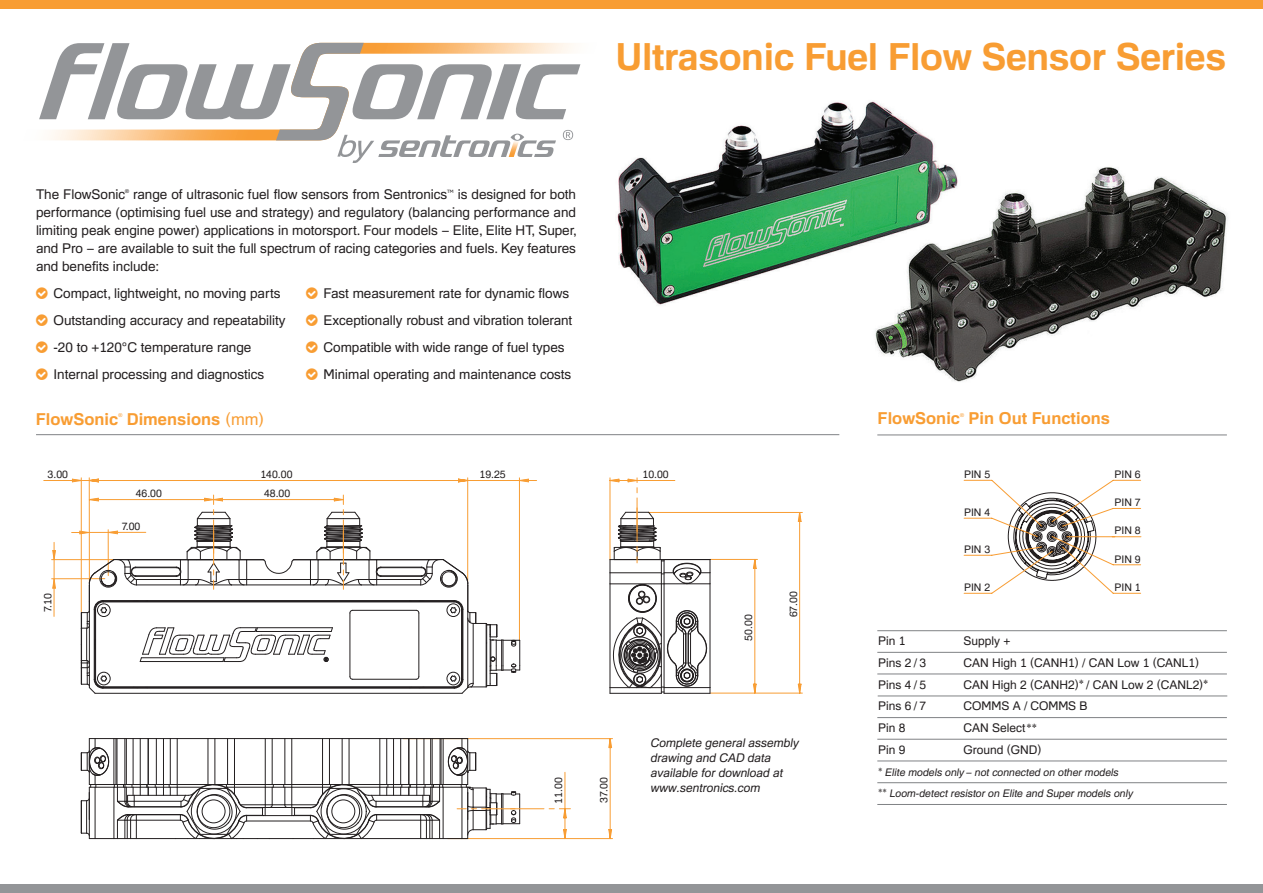
<style>
.page{position:relative;width:1263px;height:893px;background:#fff}
.page>*{position:absolute;margin:0;border:0;box-sizing:border-box;transform-origin:0 0}
.t1{font:700 37.5px "Familiar Pro";letter-spacing:-.01em;color:#f89d33}
.t2{font:700 16.5px "Familiar Pro";color:#f89d33}
.t3{font:13.5px/18px "Familiar Pro";color:#231f20;text-align:justify}
.t4{font:12px "Familiar Pro";color:#231f20}
.t5{font:italic 12px/15px "Familiar Pro";color:#231f20}
.t6{font:10.5px "Familiar Pro";color:#231f20}
.t7{font:italic 10.5px/21.3px "Familiar Pro";color:#231f20}
.t8{font:5.25px "Familiar Pro";color:#f89d33}
.t9{font:5.25px "Familiar Pro";color:#231f20}
.t10{font:4.5px "Familiar Pro";color:#231f20}
.s1{font-weight:400}
.s2{font-family:"Times New Roman";font-size:10.5px}
</style>
<div class="page">
<div style="left:0;top:0;width:1263px;height:8px;background:#f89d33"></div>
<svg style="left:963px;top:479px;width:179px;height:115px"></svg>
<hr style="left:877px;top:630px;width:350px;height:1px;background:#808285">
<hr style="left:877px;top:652px;width:350px;height:1px;background:#808285">
<hr style="left:877px;top:674px;width:350px;height:1px;background:#808285">
<hr style="left:877px;top:717px;width:350px;height:1px;background:#808285">
<hr style="left:878px;top:696px;width:349px;height:1px;background:#808285">
<hr style="left:877px;top:739px;width:350px;height:1px;background:#808285">
<hr style="left:877px;top:761px;width:350px;height:1px;background:#808285">
<hr style="left:36px;top:434px;width:803px;height:1px;background:#808285">
<hr style="left:877px;top:435px;width:350px;height:1px;background:#808285">
<div style="left:0;top:885px;width:1263px;height:8px;background:#939598"></div>
<hr style="left:877px;top:782px;width:350px;height:1px;background:#808285">
<hr style="left:877px;top:804px;width:350px;height:1px;background:#808285">
<svg style="left:43px;top:477px;width:494px;height:140px"></svg>
<svg style="left:402px;top:512px;width:401px;height:327px"></svg>
<hr style="left:52px;top:559px;width:62px;height:1px;background:#f89d33">
<hr style="left:52px;top:578px;width:53px;height:1px;background:#f89d33">
<svg style="left:52px;top:542px;width:4px;height:18px"></svg>
<svg style="left:52px;top:578px;width:4px;height:11px"></svg>
<hr style="left:54px;top:560px;width:1px;height:56px;background:#f89d33">
<hr style="left:103px;top:602px;width:351px;height:1px;background:#231f20">
<hr style="left:103px;top:686px;width:351px;height:1px;background:#231f20">
<hr style="left:353px;top:610px;width:63px;height:1px;background:#231f20">
<hr style="left:353px;top:679px;width:63px;height:1px;background:#231f20">
<hr style="left:103px;top:688px;width:351px;height:1px;background:#231f20">
<hr style="left:103px;top:687px;width:351px;height:1px;background:#231f20">
<hr style="left:103px;top:600px;width:351px;height:1px;background:#231f20">
<hr style="left:103px;top:601px;width:351px;height:1px;background:#231f20">
<hr style="left:95px;top:693px;width:367px;height:1px;background:#231f20">
<hr style="left:361px;top:584px;width:60px;height:1px;background:#231f20">
<hr style="left:377px;top:579px;width:44px;height:1px;background:#231f20">
<hr style="left:381px;top:576px;width:40px;height:1px;background:#231f20">
<hr style="left:377px;top:559px;width:52px;height:1px;background:#231f20">
<hr style="left:381px;top:575px;width:40px;height:1px;background:#231f20">
<hr style="left:381px;top:567px;width:40px;height:1px;background:#231f20">
<svg style="left:409px;top:558px;width:111px;height:136px"></svg>
<svg style="left:608px;top:477px;width:150px;height:217px"></svg>
<svg style="left:81px;top:738px;width:489px;height:102px"></svg>
<svg style="left:72px;top:477px;width:310px;height:217px"></svg>
<img style="left:617px;top:101px;width:611px;height:281px">
<svg style="left:39px;top:43px;width:541px;height:120px"></svg>
<h1 class="t1" style="left:615px;top:33px;width:612px">Ultrasonic Fuel Flow Sensor Series</h1>
<p class="t3" style="left:36px;top:186px;width:91px">The FlowSonic</p>
<p class="t9" style="left:125px;top:188px;width:5px">®</p>
<p class="t3" style="left:133px;top:186px;width:316px">range of ultrasonic fuel flow sensors from Sentronics</p>
<p class="t10" style="left:447px;top:189px;width:8px">TM</p>
<p class="t3" style="left:36px;top:186px;width:542px;text-indent:422px">is designed for both performance (optimising fuel use and strategy) and regulatory (balancing performance and limiting peak engine power) applications in motorsport. Four models – Elite, Elite HT, Super, and Pro – are available to suit the full spectrum of racing categories and fuels. Key features and benefits include:</p>
<p class="t3" style="left:54px;top:285px;width:228px">Compact, lightweight, no moving parts</p>
<p class="t3" style="left:324px;top:285px;width:247px">Fast measurement rate for dynamic flows</p>
<p class="t3" style="left:54px;top:312px;width:234px">Outstanding accuracy and repeatability</p>
<p class="t3" style="left:324px;top:312px;width:250px">Exceptionally robust and vibration tolerant</p>
<p class="t3" style="left:54px;top:339px;width:199px">-20 to +120°C temperature range</p>
<p class="t3" style="left:324px;top:339px;width:243px">Compatible with wide range of fuel types</p>
<p class="t3" style="left:54px;top:366px;width:212px">Internal processing and diagnostics</p>
<p class="t3" style="left:324px;top:366px;width:249px">Minimal operating and maintenance costs</p>
<p class="t2" style="left:36px;top:409px;width:84px">FlowSonic</p>
<p class="t8" style="left:118px;top:412px;width:5px">®</p>
<p class="t2" style="left:127px;top:409px;width:139px">Dimensions <span class="s1">(mm)</span></p>
<p class="t2" style="left:878px;top:408px;width:84px">FlowSonic</p>
<p class="t8" style="left:960px;top:412px;width:5px">®</p>
<p class="t2" style="left:968px;top:408px;width:143px">Pin Out Functions</p>
<p class="t6" style="left:48px;top:468px;width:22px">3.00</p>
<p class="t6" style="left:260px;top:468px;width:34px">140.00</p>
<p class="t6" style="left:479px;top:468px;width:28px">19.25</p>
<p class="t6" style="left:642px;top:468px;width:28px">10.00</p>
<p class="t6" style="left:136px;top:487px;width:28px">46.00</p>
<p class="t6" style="left:264px;top:487px;width:28px">48.00</p>
<p class="t6" style="left:42px;top:612px;width:20px;rotate:-90deg">7.10</p>
<p class="t6" style="left:122px;top:520px;width:20px">7.00</p>
<p class="t6" style="left:552px;top:804px;width:28px;rotate:-90deg">11.00</p>
<p class="t6" style="left:598px;top:803px;width:28px;rotate:-90deg">37.00</p>
<p class="t6" style="left:742px;top:641px;width:28px;rotate:-90deg">50.00</p>
<p class="t6" style="left:787px;top:617px;width:28px;rotate:-90deg">67.00</p>
<p class="t5" style="left:651px;top:735px;width:150px">Complete general assembly drawing and CAD data available for download at www.sentronics.com</p>
<p class="t6" style="left:964px;top:468px;width:28px">PIN 5</p>
<p class="t6" style="left:1114px;top:468px;width:28px">PIN 6</p>
<p class="t6" style="left:1114px;top:496px;width:28px">PIN 7</p>
<p class="t6" style="left:1114px;top:525px;width:28px">PIN 8</p>
<p class="t6" style="left:1114px;top:553px;width:28px">PIN 9</p>
<p class="t6" style="left:964px;top:506px;width:28px">PIN 4</p>
<p class="t6" style="left:964px;top:543px;width:28px">PIN 3</p>
<p class="t6" style="left:964px;top:581px;width:28px">PIN 2</p>
<p class="t6" style="left:1114px;top:581px;width:28px">PIN 1</p>
<p class="t4" style="left:878px;top:634px;width:29px">Pin 1</p>
<p class="t4" style="left:964px;top:634px;width:48px">Supply +</p>
<p class="t4" style="left:878px;top:655px;width:50px">Pins 2 / 3</p>
<p class="t4" style="left:964px;top:655px;width:237px">CAN High 1 (CANH1) / CAN Low 1 (CANL1)</p>
<p class="t4" style="left:878px;top:677px;width:50px">Pins 4 / 5</p>
<p class="t4" style="left:964px;top:677px;width:246px">CAN High 2 (CANH2)<span class="s2">*</span> / CAN Low 2 (CANL2)<span class="s2">*</span></p>
<p class="t4" style="left:878px;top:699px;width:50px">Pins 6 / 7</p>
<p class="t4" style="left:964px;top:699px;width:125px">COMMS A / COMMS B</p>
<p class="t4" style="left:878px;top:721px;width:29px">Pin 8</p>
<p class="t4" style="left:964px;top:721px;width:75px">CAN Select<span class="s2">**</span></p>
<p class="t4" style="left:878px;top:743px;width:29px">Pin 9</p>
<p class="t4" style="left:964px;top:743px;width:79px">Ground (GND)</p>
<p class="t7" style="left:878px;top:761px;width:257px"><sup>*</sup> Elite models only – not connected on other models<br><sup>**</sup> Loom-detect resistor on Elite and Super models only</p>
</div>
